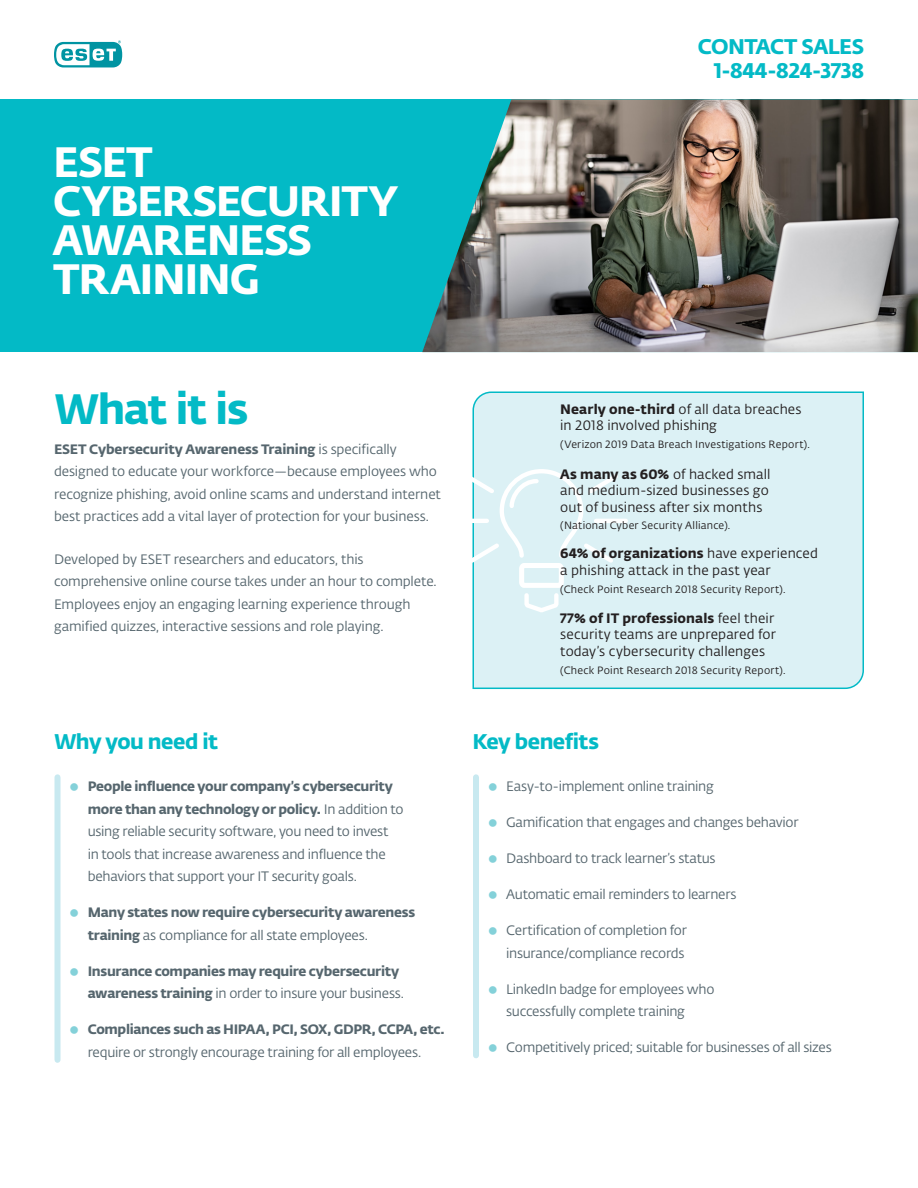
<style>
.page{position:relative;width:918px;height:1188px;background:#fff}
.page>*{position:absolute;margin:0;border:0;box-sizing:border-box;transform-origin:0 0}
.headline1{font:42px/39px "Fedra Sans Alt Pro Bold LF";letter-spacing:-.03em;color:#fff}
.headline7{font:42px "Fedra Sans Alt Pro Bold LF";letter-spacing:-.03em;color:#03bac6}
.headline2{font:21px "Fedra Sans Alt Pro Bold LF";letter-spacing:-.025em;color:#03bac6}
.headline2-2{font:21px "Fedra Sans Alt Pro Bold LF";color:#03bac6}
.bodyText-1{font:13.5px/22.5px "Fedra Sans Alt Pro Book LF";letter-spacing:-.015em;color:#56666e}
.headline_callout{font:13.5px/16.5px "Fedra Sans Alt Pro Book LF";letter-spacing:.01em;color:#231f20}
.t1{font:13.5px/22.5px "Fedra Sans Alt Pro Bold LF";letter-spacing:-.02em;color:#56666e}
.Paragraph_Style_7{font:10.5px "Fedra Sans Alt Pro Book LF";letter-spacing:.02em;color:#231f20}
.s1{font-family:"Fedra Sans Alt Pro Bold LF"}
.s2{font-family:"Fedra Sans Alt Pro Book LF"}
</style>
<div class="page">
<div style="left:0;top:99px;width:918px;height:253px;background:#03bac6"></div>
<div style="left:472px;top:391px;width:392px;height:298px;background:#dcf1f5"></div>
<img style="left:422px;top:99px;width:496px;height:253px">
<svg style="left:54px;top:41px;width:68px;height:26px"></svg>
<svg style="left:472px;top:467px;width:158px;height:143px;background:#def2f5"></svg>
<div style="left:473px;top:777px;width:6px;height:278px;background:#c8e9f0"></div>
<div style="left:55px;top:777px;width:6px;height:283px;background:#c8e9f0"></div>
<p class="headline1" style="left:53px;top:140px;width:346px">ESET<br>CYBERSECURITY<br>AWARENESS<br>TRAINING</p>
<p class="headline2" style="left:698px;top:29px;width:168px">CONTACT SALES</p>
<p class="headline2-2" style="left:714px;top:53px;width:151px">1-844-824-3738</p>
<p class="headline7" style="left:54px;top:376px;width:196px">What it is</p>
<p class="bodyText-1" style="left:54px;top:437px;width:388px"><span class="s1">ESET Cybersecurity Awareness Training</span> is specifically designed to educate your workforce—because employees who recognize phishing, avoid online scams and understand internet best practices add a vital layer of protection for your business.</p>
<p class="bodyText-1" style="left:54px;top:547px;width:384px">Developed by ESET researchers and educators, this comprehensive online course takes under an hour to complete.<br>Employees enjoy an engaging learning experience through gamified quizzes, interactive sessions and role playing.</p>
<p class="headline2" style="left:54px;top:724px;width:166px">Why you need it</p>
<p class="bodyText-1" style="left:88px;top:775px;width:317px"><span class="s1">People influence your company’s cybersecurity more than any technology or policy.</span> In addition to using reliable security software, you need to invest<br>in tools that increase awareness and influence the behaviors that support your IT security goals.</p>
<p class="t1" style="left:88px;top:900px;width:329px">Many states now require cybersecurity awareness training <span class="s2">as compliance for all state employees.</span></p>
<p class="t1" style="left:88px;top:959px;width:318px">Insurance companies may require cybersecurity awareness training <span class="s2">in order to insure your business.</span></p>
<p class="bodyText-1" style="left:88px;top:1018px;width:358px"><span class="s1">Compliances such as HIPAA, PCI, SOX, GDPR, CCPA, etc. </span>require or strongly encourage training for all employees.</p>
<p class="headline_callout" style="left:560px;top:401px;width:243px"><span class="s1">Nearly one-third</span> of all data breaches in 2018 involved phishing</p>
<p class="Paragraph_Style_7" style="left:560px;top:437px;width:251px">(Verizon 2019 Data Breach Investigations Report).</p>
<p class="headline_callout" style="left:560px;top:465px;width:212px"><span class="s1">As many as 60%</span> of hacked small and medium-sized businesses go out of business after six months</p>
<p class="Paragraph_Style_7" style="left:560px;top:518px;width:172px">(National Cyber Security Alliance).</p>
<p class="headline_callout" style="left:560px;top:545px;width:259px"><span class="s1">64% of organizations</span> have experienced a phishing attack in the past year</p>
<p class="Paragraph_Style_7" style="left:560px;top:582px;width:227px">(Check Point Research 2018 Security Report).</p>
<p class="headline_callout" style="left:560px;top:609px;width:217px"><span class="s1">77% of IT professionals</span> feel their security teams are unprepared for today’s cybersecurity challenges</p>
<p class="Paragraph_Style_7" style="left:560px;top:663px;width:227px">(Check Point Research 2018 Security Report).</p>
<p class="headline2" style="left:472px;top:724px;width:128px">Key benefits</p>
<p class="bodyText-1" style="left:506px;top:775px;width:209px">Easy-to-implement online training</p>
<p class="bodyText-1" style="left:506px;top:811px;width:294px">Gamification that engages and changes behavior</p>
<p class="bodyText-1" style="left:506px;top:847px;width:211px">Dashboard to track learner’s status</p>
<p class="bodyText-1" style="left:506px;top:883px;width:232px">Automatic email reminders to learners</p>
<p class="bodyText-1" style="left:506px;top:919px;width:182px">Certification of completion for insurance/compliance records</p>
<p class="bodyText-1" style="left:506px;top:977px;width:210px">LinkedIn badge for employees who successfully complete training</p>
<p class="bodyText-1" style="left:506px;top:1036px;width:327px">Competitively priced; suitable for businesses of all sizes</p>
</div>
